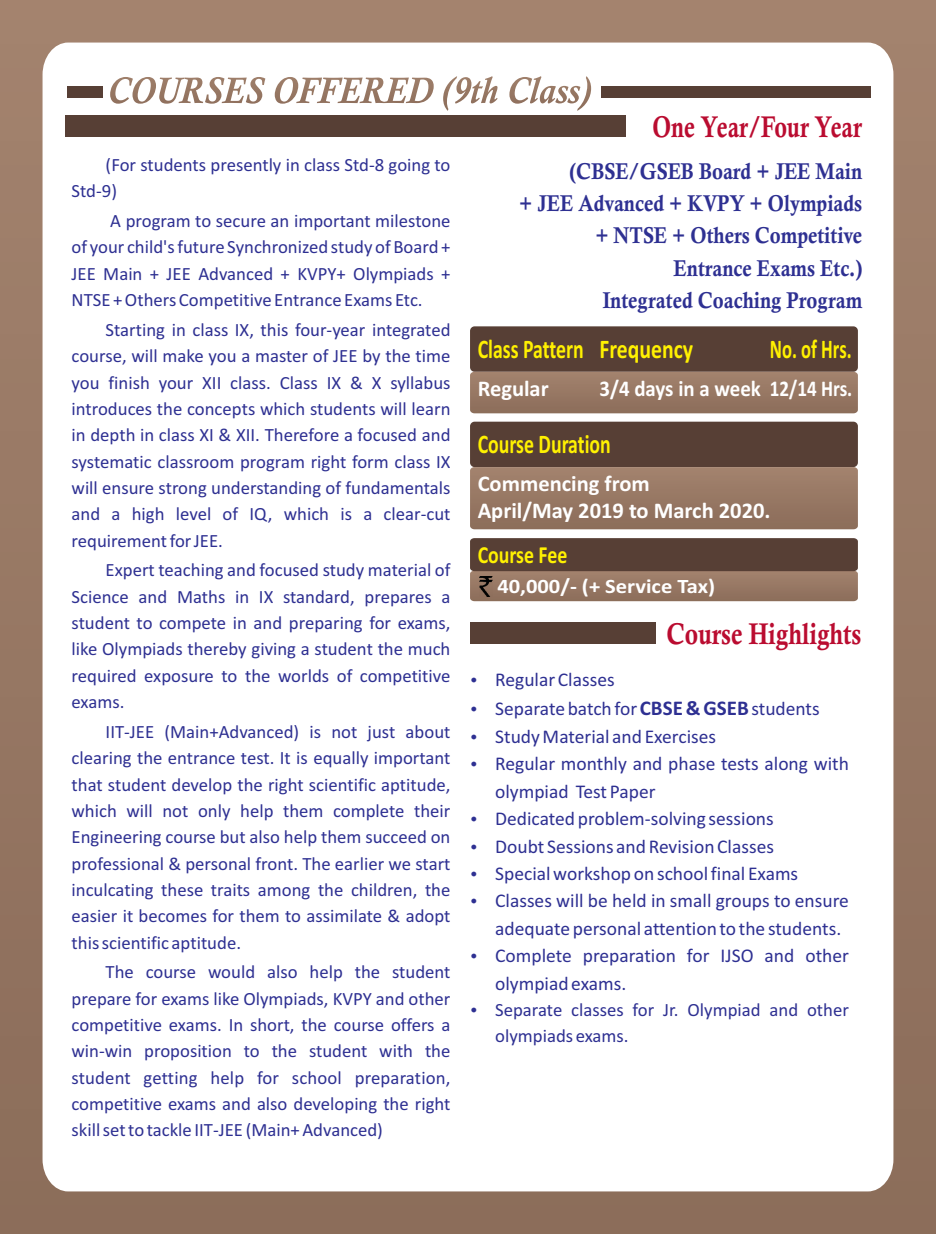
<style>
.page{position:relative;width:936px;height:1234px;background:#fff}
.page>*{position:absolute;margin:0;border:0;box-sizing:border-box;transform-origin:0 0}
.t1{font:700 30px "Calisto";color:#ba0c30;scale:.77 1}
.t2{font:700 30px "Calisto";color:#ba0c30;scale:.81 1}
.t3{font:700 27px "Calibri";color:#fff101;scale:.73 1}
.t4{font:700 27px "Calibri";color:#fff101;scale:.69 1}
.t5{font:700 24.6px "Calibri";color:#fff101;scale:.8 1}
.t6{font:700 22.95px/32.1px "Calisto";color:#2e3092;text-align:right;scale:.86 1}
.t7{font:700 22.5px/27.5px "Calibri";color:#fff}
.t8{font:700 22.5px "Calibri";color:#fff;scale:.93 1}
.t9{font:700 20.55px "Calibri";color:#fff;scale:1.09 1}
.t10{font:19.5px/27.6px "Calibri";color:#2e3092}
.t11{font:18.75px/26.2px "Calibri";color:#2e3092;text-align:justify}
.s1{font-weight:700;font-size:21px}
</style>
<div class="page">
<div style="left:0;top:0;width:935px;height:1233px;background:#987864"></div>
<div style="left:43px;top:43px;width:850px;height:1148px;background:#fff"></div>
<svg style="left:110px;top:77px;width:324px;height:27px"></svg>
<svg style="left:442px;top:75px;width:149px;height:36px"></svg>
<div style="left:600px;top:86px;width:270px;height:12px;background:#573f35"></div>
<div style="left:67px;top:86px;width:36px;height:12px;background:#573f35"></div>
<div style="left:66px;top:115px;width:560px;height:21px;background:#573f35"></div>
<div style="left:470px;top:326px;width:387px;height:46px;background:#573f35;border-radius:5px"></div>
<svg style="left:470px;top:372px;width:387px;height:41px"></svg>
<div style="left:470px;top:421px;width:387px;height:46px;background:#573f35;border-radius:5px"></div>
<svg style="left:470px;top:467px;width:387px;height:62px"></svg>
<div style="left:470px;top:622px;width:185px;height:21px;background:#573f35"></div>
<svg style="left:470px;top:538px;width:387px;height:63px"></svg>
<img style="left:479px;top:577px;width:13px;height:19px">
<svg style="left:471px;top:677px;width:5px;height:5px"></svg>
<svg style="left:471px;top:706px;width:5px;height:5px"></svg>
<svg style="left:471px;top:734px;width:5px;height:5px"></svg>
<svg style="left:471px;top:761px;width:5px;height:5px"></svg>
<svg style="left:471px;top:816px;width:5px;height:5px"></svg>
<svg style="left:471px;top:844px;width:5px;height:4px"></svg>
<svg style="left:471px;top:871px;width:5px;height:5px"></svg>
<svg style="left:471px;top:898px;width:5px;height:5px"></svg>
<svg style="left:471px;top:953px;width:5px;height:5px"></svg>
<svg style="left:471px;top:1007px;width:5px;height:5px"></svg>
<p class="t11" style="left:72px;top:153px;width:380px;text-indent:34px">(For students presently in class Std-8 going to<br>Std-9)</p>
<p class="t11" style="left:72px;top:209px;width:380px;text-indent:39px">A program to secure an important milestone of your child's future Synchronized study of Board + JEE Main + JEE Advanced + KVPY+ Olympiads + NTSE + Others Competitive Entrance Exams Etc.</p>
<p class="t11" style="left:72px;top:318px;width:380px;text-indent:34px">Starting in class IX, this four-year integrated course, will make you a master of JEE by the time you finish your XII class. Class IX &amp; X syllabus introduces the concepts which students will learn in depth in class XI &amp; XII. Therefore a focused and systematic classroom program right form class IX will ensure strong understanding of fundamentals and a high level of IQ, which is a clear-cut requirement for JEE.</p>
<p class="t11" style="left:72px;top:558px;width:380px;text-indent:34px">Expert teaching and focused study material of Science and Maths in IX standard, prepares a student to compete in and preparing for exams, like Olympiads thereby giving a student the much required exposure to the worlds of competitive exams.</p>
<p class="t11" style="left:72px;top:719px;width:380px;text-indent:34px">IIT-JEE (Main+Advanced) is not just about clearing the entrance test. It is equally important that student develop the right scientific aptitude, which will not only help them complete their Engineering course but also help them succeed on professional &amp; personal front. The earlier we start inculcating these traits among the children, the easier it becomes for them to assimilate &amp; adopt this scientific aptitude.</p>
<p class="t11" style="left:71px;top:960px;width:380px;text-indent:34px">The course would also help the student prepare for exams like Olympiads, KVPY and other competitive exams. In short, the course offers a win-win proposition to the student with the student getting help for school preparation, competitive exams and also developing the right skill set to tackle IIT-JEE (Main+ Advanced)</p>
<h1 class="t1" style="left:652px;top:116px;width:273px">One Year/Four Year</h1>
<p class="t6" style="left:519px;top:157px;width:400px">(CBSE/GSEB Board + JEE Main<br>+ JEE Advanced + KVPY + Olympiads + NTSE + Others Competitive<br>Entrance Exams Etc.)<br>Integrated Coaching Program</p>
<h2 class="t3" style="left:477px;top:338px;width:297px">Class Pattern Frequency</h2>
<h2 class="t4" style="left:769px;top:338px;width:120px">No. of Hrs.</h2>
<p class="t7" style="left:477px;top:376px;width:73px">Regular</p>
<p class="t8" style="left:599px;top:379px;width:273px">3/4 days in a week 12/14 Hrs.</p>
<h2 class="t3" style="left:477px;top:433px;width:184px">Course Duration</h2>
<p class="t7" style="left:477px;top:471px;width:294px">Commencing from<br>April/May 2019 to March 2020.</p>
<h3 class="t5" style="left:477px;top:544px;width:114px">Course Fee</h3>
<p class="t9" style="left:497px;top:577px;width:201px">40,000/- (+ Service Tax)</p>
<h1 class="t2" style="left:666px;top:623px;width:242px">Course Highlights</h1>
<p class="t10" style="left:495px;top:667px;width:355px">Regular Classes<br>Separate batch for <span class="s1">CBSE &amp; GSEB</span>students Study Material and Exercises<br>Regular monthly and phase tests along with olympiad Test Paper<br>Dedicated problem-solving sessions<br>Doubt Sessions and Revision Classes<br>Special workshop on school final Exams Classes will be held in small groups to ensure adequate personal attention to the students.<br>Complete preparation for IJSO and other olympiad exams.</p>
<p class="t11" style="left:495px;top:998px;width:355px">Separate classes for Jr. Olympiad and other olympiads exams.</p>
</div>
